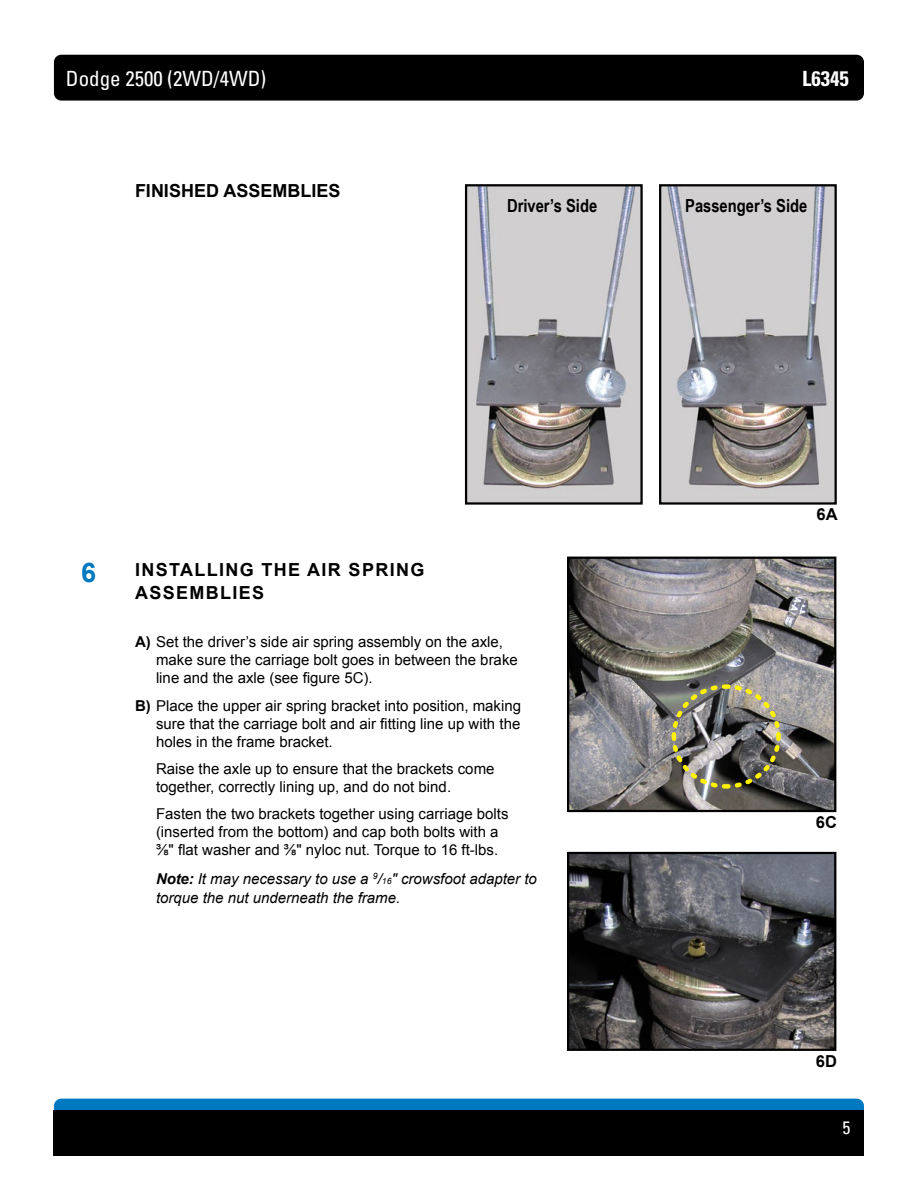
<style>
.page{position:relative;width:918px;height:1188px;background:#fff}
.page>*{position:absolute;margin:0;border:0;box-sizing:border-box;transform-origin:0 0}
.t1{font:700 27px "Arial";color:#0079c1}
.t2{font:condensed 21px "Univers LT Std";color:#fff}
.t3{font:700 condensed 21px "Univers LT Std";color:#fff}
.t4{font:700 18px/22.5px "Arial";letter-spacing:.075em;color:#000}
.t5{font:700 18px "Arial Narrow";color:#000}
.t6{font:700 18px "Arial";color:#000}
.t7{font:condensed 18px "Univers LT Std";color:#fff}
.t8{font:700 16.5px "Arial";color:#000}
.t9{font:15px/18px "Arial";color:#000}
.t10{font:italic 15px/19.5px "Arial";color:#000}
.s1{font-weight:700}
.s2{font-size:8.7px}
</style>
<div class="page">
<div style="left:54px;top:55px;width:810px;height:46px;background:#000;border-radius:7px"></div>
<div style="left:54px;top:1099px;width:810px;height:45px;background:#0079c1;border-radius:7px"></div>
<div style="left:54px;top:1110px;width:810px;height:46px;background:#000"></div>
<img style="left:468px;top:187px;width:172px;height:315px">
<div style="left:465px;top:184px;width:178px;height:321px;border:2px solid #000"></div>
<img style="left:662px;top:187px;width:172px;height:315px">
<div style="left:659px;top:184px;width:178px;height:321px;border:2px solid #000"></div>
<img style="left:570px;top:560px;width:263px;height:249px">
<div style="left:567px;top:557px;width:269px;height:255px;border:2px solid #000"></div>
<img style="left:570px;top:855px;width:263px;height:193px">
<div style="left:567px;top:852px;width:269px;height:199px;border:2px solid #000"></div>
<svg style="left:669px;top:682px;width:114px;height:109px;background:#7a7868"></svg>
<h2 class="t2" style="left:66px;top:65px;width:202px">Dodge 2500 (2WD/4WD)</h2>
<h2 class="t3" style="left:802px;top:65px;width:48px">L6345</h2>
<p class="t6" style="left:135px;top:179px;width:207px">FINISHED ASSEMBLIES</p>
<p class="t5" style="left:507px;top:192px;width:92px">Driver’s Side</p>
<p class="t5" style="left:685px;top:192px;width:124px">Passenger’s Side</p>
<h1 class="t1" style="left:81px;top:555px;width:17px">6</h1>
<p class="t4" style="left:135px;top:559px;width:291px">INSTALLING THE AIR SPRING<br>ASSEMBLIES</p>
<p class="t9" style="left:156px;top:633px;width:363px;text-indent:-21px"><span class="s1">A)</span> Set the driver’s side air spring assembly on the axle, make sure the carriage bolt goes in between the brake line and the axle (see figure 5C).</p>
<p class="t9" style="left:156px;top:697px;width:367px;text-align:justify;text-indent:-21px"><span class="s1">B)</span> Place the upper air spring bracket into position, making sure that the carriage bolt and air fitting line up with the holes in the frame bracket.</p>
<p class="t9" style="left:156px;top:760px;width:340px">Raise the axle up to ensure that the brackets come together, correctly lining up, and do not bind.</p>
<p class="t9" style="left:156px;top:805px;width:354px">Fasten the two brackets together using carriage bolts (inserted from the bottom) and cap both bolts with a ⅜" flat washer and ⅜" nyloc nut. Torque to 16 ft-lbs.</p>
<p class="t10" style="left:156px;top:869px;width:382px"><span class="s1">Note:</span> It may necessary to use a <sup>9</sup>/<span class="s2">16</span>" crowsfoot adapter to torque the nut underneath the frame.</p>
<p class="t8" style="left:817px;top:504px;width:23px">6A</p>
<p class="t8" style="left:816px;top:812px;width:23px">6C</p>
<p class="t8" style="left:816px;top:1050px;width:23px">6D</p>
<p class="t7" style="left:843px;top:1116px;width:9px">5</p>
</div>
